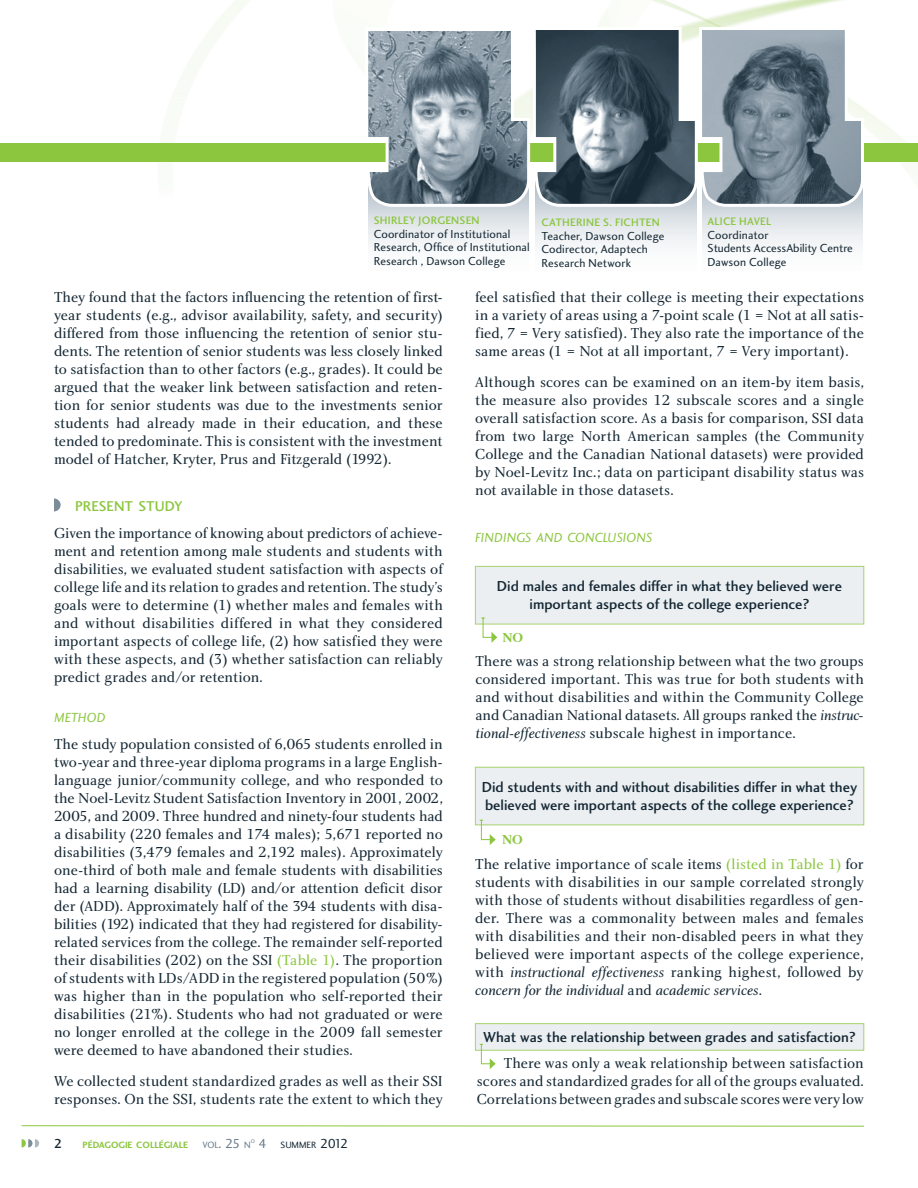
<style>
.page{position:relative;width:918px;height:1188px;background:#fff}
.page>*{position:absolute;margin:0;border:0;box-sizing:border-box;transform-origin:0 0}
.t1{font:15px/18px "Charlotte Book Plain";color:#142733;text-align:justify}
.t2{font:15px/18px "Charlotte Sans Medium Plain";color:#142733;text-align:center}
.t3{font:15px "Charlotte Book Italic Plain";color:#142733}
.t4{font:14.7px "Charlotte Sans Medium Plain";color:#8cc63f}
.t5{font:13.65px "Charlotte Sans Book Italic Plain";color:#8cc63f}
.t6{font:13.5px "Charlotte Bold Plain";color:#8cc63f}
.t7{font:13.5px "Charlotte Sans Medium Plain";color:#142733}
.t8{font:12px/13.5px "Charlotte Sans Book Plain";letter-spacing:.01em;color:#142733}
.t9{font:11.25px "Charlotte Sans Medium Plain";letter-spacing:.02em;color:#8cc63f}
.t10{font:9.45px "Charlotte Sans Bold Plain";color:#8cc63f}
.t11{font:9.45px "Charlotte Sans Book Plain";color:#142733}
.t12{font:9.45px "Charlotte Sans Book Plain";color:#687a88}
.t13{font:5.55px "Charlotte Sans Book Plain";color:#687a88}
.s1{color:#8cc63f}
.s2{font-size:13.5px}
.s3{font-size:13.5px;color:#687a88}
.s4{font-family:"Charlotte Book Italic Plain"}
.s5{font-family:"Charlotte Book Plain"}
</style>
<div class="page">
<img style="left:0;top:0;width:918px;height:168px">
<div style="left:0;top:144px;width:918px;height:18px;background:#8cc63f"></div>
<svg style="left:368px;top:208px;width:161px;height:38px"></svg>
<svg style="left:536px;top:208px;width:160px;height:38px"></svg>
<svg style="left:702px;top:208px;width:161px;height:38px"></svg>
<svg style="left:364px;top:26px;width:502px;height:182px"></svg>
<svg style="left:54px;top:498px;width:7px;height:14px"></svg>
<div style="left:475px;top:566px;width:389px;height:58px;background:#ebeff2"></div>
<div style="left:475px;top:566px;width:389px;height:58px;border:1px solid #a9d26d"></div>
<svg style="left:481px;top:617px;width:16px;height:26px"></svg>
<div style="left:475px;top:767px;width:389px;height:58px;background:#ebeff2"></div>
<div style="left:475px;top:767px;width:389px;height:58px;border:1px solid #a9d26d"></div>
<svg style="left:479px;top:819px;width:17px;height:26px"></svg>
<div style="left:475px;top:1024px;width:389px;height:26px;background:#ebeff2"></div>
<div style="left:475px;top:1023px;width:389px;height:27px;border:1px solid #a9d26d"></div>
<svg style="left:479px;top:1044px;width:17px;height:25px"></svg>
<hr style="left:22px;top:1125px;width:842px;height:2px;background:#8cc63f">
<svg style="left:22px;top:1139px;width:17px;height:9px"></svg>
<p class="t9" style="left:374px;top:216px;width:107px">SHIRLEY JORGENSEN</p>
<p class="t8" style="left:374px;top:228px;width:158px">Coordinator of Institutional<br>Research, Office of Institutional<br>Research , Dawson College</p>
<p class="t9" style="left:541px;top:218px;width:120px">CATHERINE S. FICHTEN</p>
<p class="t8" style="left:541px;top:230px;width:124px">Teacher, Dawson College<br>Codirector, Adaptech<br>Research Network</p>
<p class="t9" style="left:708px;top:217px;width:65px">ALICE HAVEL</p>
<p class="t8" style="left:708px;top:229px;width:147px">Coordinator<br>Students AccessAbility Centre<br>Dawson College</p>
<p class="t1" style="left:54px;top:289px;width:390px">They found that the factors influencing the retention of first&shy;year students (e.g., advisor availability, safety, and security) differed from those influencing the retention of senior stu&shy;dents. The retention of senior students was less closely linked to satisfaction than to other factors (e.g., grades). It could be argued that the weaker link between satisfaction and reten&shy;tion for senior students was due to the investments senior students had already made in their education, and these tended to predominate. This is consistent with the investment model of Hatcher, Kryter, Prus and Fitzgerald (1992).</p>
<p class="t4" style="left:75px;top:500px;width:109px">PRESENT STUDY</p>
<p class="t1" style="left:54px;top:525px;width:390px">Given the importance of knowing about predictors of achieve&shy;ment and retention among male students and students with disabilities, we evaluated student satisfaction with aspects of college life and its relation to grades and retention. The study’s goals were to determine (1) whether males and females with and without disabilities differed in what they considered important aspects of college life, (2) how satisfied they were with these aspects, and (3) whether satisfaction can reliably predict grades and/or retention.</p>
<p class="t5" style="left:54px;top:712px;width:53px">METHOD</p>
<p class="t1" style="left:54px;top:736px;width:390px">The study population consisted of 6,065 students enrolled in two-year and three-year diploma programs in a large English&shy;language junior/community college, and who responded to the Noel-Levitz Student Satisfaction Inventory in 2001, 2002, 2005, and 2009. Three hundred and ninety-four students had a disability (220 females and 174 males); 5,671 reported no disabilities (3,479 females and 2,192 males). Approximately one-third of both male and female students with disabilities had a learning disability (LD) and/or attention deficit disor der (ADD). Approximately half of the 394 students with disa&shy;bilities (192) indicated that they had registered for disability&shy;related services from the college. The remainder self-reported their disabilities (202) on the SSI <span class="s1">(Table 1)</span>. The proportion of students with LDs/ADD in the registered population (50%) was higher than in the population who self-reported their disabilities (21%). Students who had not graduated or were no longer enrolled at the college in the 2009 fall semester were deemed to have abandoned their studies.</p>
<p class="t1" style="left:54px;top:1074px;width:390px">We collected student standardized grades as well as their SSI responses. On the SSI, students rate the extent to which they</p>
<p class="t7" style="left:54px;top:1138px;width:10px">2</p>
<p class="t10" style="left:82px;top:1141px;width:107px">PÉDAGOGIE COLLÉGIALE</p>
<p class="t12" style="left:202px;top:1141px;width:50px">VOL<span class="s2">. 25</span> N</p>
<p class="t13" style="left:251px;top:1139px;width:6px">O</p>
<p class="t11" style="left:259px;top:1141px;width:91px"><span class="s3">4</span> SUMMER <span class="s2">2012</span></p>
<p class="t1" style="left:475px;top:289px;width:390px">feel satisfied that their college is meeting their expectations in a variety of areas using a 7-point scale (1 = Not at all satis&shy;fied, 7 = Very satisfied). They also rate the importance of the same areas (1 = Not at all important, 7 = Very important).</p>
<p class="t1" style="left:475px;top:375px;width:390px">Although scores can be examined on an item-by item basis, the measure also provides 12 subscale scores and a single overall satisfaction score. As a basis for comparison, SSI data from two large North American samples (the Community College and the Canadian National datasets) were provided by Noel-Levitz Inc.; data on participant disability status was not available in those datasets.</p>
<p class="t5" style="left:475px;top:532px;width:179px">FINDINGS AND CONCLUSIONS</p>
<p class="t2" style="left:497px;top:579px;width:347px">Did males and females differ in what they believed were important aspects of the college experience?</p>
<p class="t6" style="left:502px;top:632px;width:22px">NO</p>
<p class="t1" style="left:475px;top:654px;width:390px">There was a strong relationship between what the two groups considered important. This was true for both students with and without disabilities and within the Community College and Canadian National datasets. All groups ranked the <span class="s4">instruc&shy;tional-effectiveness</span> subscale highest in importance.</p>
<p class="t2" style="left:482px;top:779px;width:377px;text-align:left">Did students with and without disabilities differ in what they believed were important aspects of the college experience?</p>
<p class="t6" style="left:502px;top:834px;width:22px">NO</p>
<p class="t1" style="left:475px;top:856px;width:390px">The relative importance of scale items <span class="s1">(listed in Table 1)</span> for students with disabilities in our sample correlated strongly with those of students without disabilities regardless of gen&shy;der. There was a commonality between males and females with disabilities and their non-disabled peers in what they believed were important aspects of the college experience, with <span class="s4">instructional effectiveness</span> ranking highest, followed by</p>
<p class="t3" style="left:475px;top:984px;width:289px">concern for the individual <span class="s5">and</span> academic services<span class="s5">.</span></p>
<p class="t2" style="left:483px;top:1029px;width:374px">What was the relationship between grades and satisfaction?</p>
<p class="t1" style="left:477px;top:1056px;width:388px;text-indent:27px">There was only a weak relationship between satisfaction scores and standardized grades for all of the groups evaluated.<br>Correlations between grades and subscale scores were very low</p>
</div>
